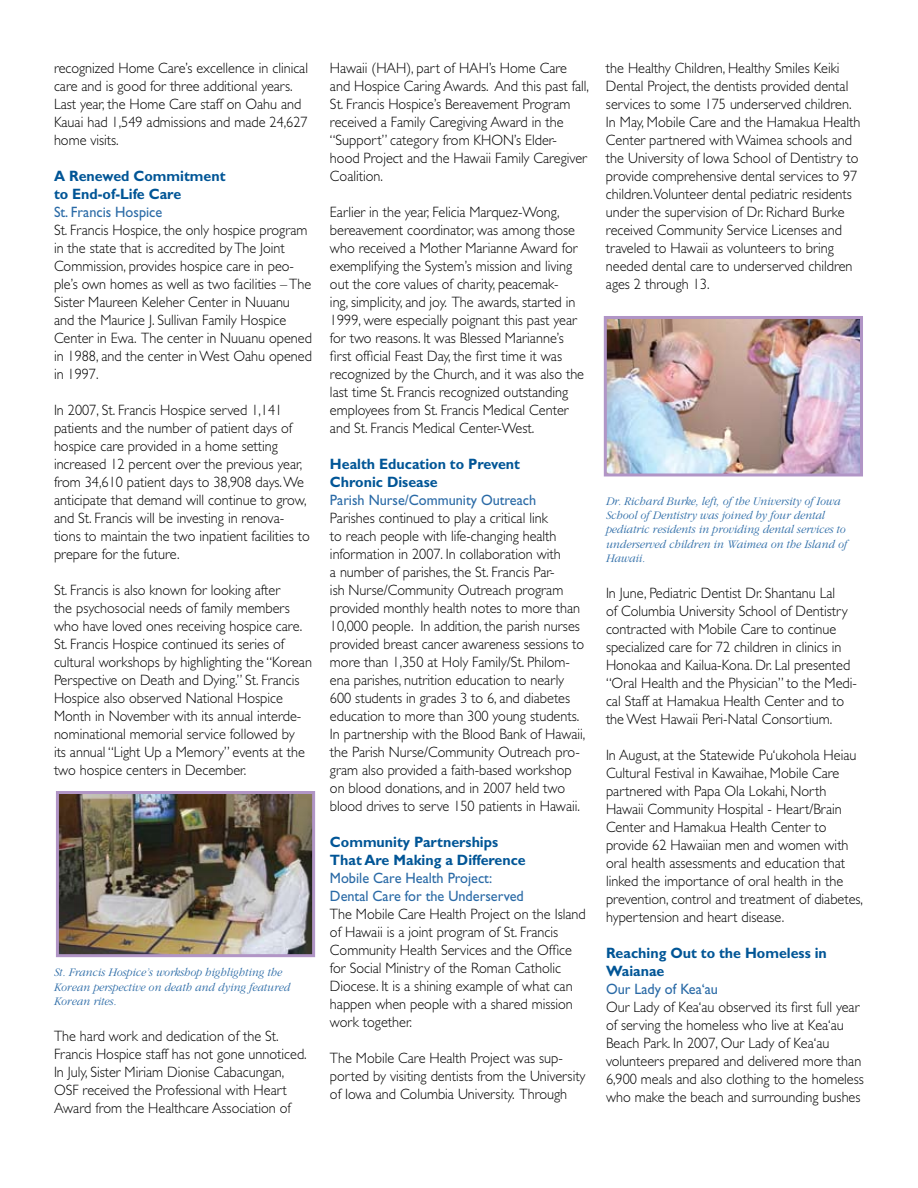
<style>
.page{position:relative;width:918px;height:1188px;background:#fff}
.page>*{position:absolute;margin:0;border:0;box-sizing:border-box;transform-origin:0 0}
.t1{font:300 15px/18px "Gill Sans";color:#000;scale:.95 1}
.t2{font:700 15px/18px "Gill Sans";color:#005596;scale:.95 1}
.t3{font:15px/18px "Gill Sans";color:#2a6aa6;scale:.95 1}
.t4{font:italic 300 12px/14.4px "Garamond";color:#2a6aa6;scale:.95 1}
</style>
<div class="page">
<img style="left:60px;top:795px;width:251px;height:158px">
<div style="left:56px;top:791px;width:259px;height:166px;border:3px solid #b195c6"></div>
<img style="left:608px;top:320px;width:251px;height:152px">
<div style="left:604px;top:316px;width:259px;height:160px;border:3px solid #b195c6"></div>
<p class="t1" style="left:54px;top:59px;width:269px">recognized Home Care’s excellence in clinical care and is good for three additional years.<br>Last year, the Home Care staff on Oahu and Kauai had 1,549 admissions and made 24,627 home visits.</p>
<p class="t2" style="left:54px;top:167px;width:182px">A Renewed Commitment to End-of-Life Care</p>
<p class="t3" style="left:54px;top:203px;width:116px">St. Francis Hospice</p>
<p class="t1" style="left:54px;top:221px;width:273px">St. Francis Hospice, the only hospice program in the state that is accredited by The Joint Commission, provides hospice care in peo&shy;ple’s own homes as well as two facilities – The Sister Maureen Keleher Center in Nuuanu and the Maurice J. Sullivan Family Hospice Center in Ewa. The center in Nuuanu opened in 1988, and the center in West Oahu opened in 1997.</p>
<p class="t1" style="left:54px;top:401px;width:271px">In 2007, St. Francis Hospice served 1,141 patients and the number of patient days of hospice care provided in a home setting increased 12 percent over the previous year, from 34,610 patient days to 38,908 days. We anticipate that demand will continue to grow, and St. Francis will be investing in renova&shy;tions to maintain the two inpatient facilities to prepare for the future.</p>
<p class="t1" style="left:54px;top:581px;width:273px">St. Francis is also known for looking after<br>the psychosocial needs of family members who have loved ones receiving hospice care.<br>St. Francis Hospice continued its series of cultural workshops by highlighting the “Korean Perspective on Death and Dying.” St. Francis Hospice also observed National Hospice Month in November with its annual interde&shy;nominational memorial service followed by<br>its annual “Light Up a Memory” events at the two hospice centers in December.</p>
<p class="t4" style="left:54px;top:966px;width:250px">St. Francis Hospice’s workshop highlighting the<br>Korean perspective on death and dying featured<br>Korean rites.</p>
<p class="t1" style="left:54px;top:1027px;width:268px">The hard work and dedication of the St.<br>Francis Hospice staff has not gone unnoticed.<br>In July, Sister Miriam Dionise Cabacungan, OSF received the Professional with Heart Award from the Healthcare Association of</p>
<p class="t1" style="left:330px;top:59px;width:274px">Hawaii (HAH), part of HAH’s Home Care and Hospice Caring Awards. And this past fall, St. Francis Hospice’s Bereavement Program received a Family Caregiving Award in the “Support” category from KHON’s Elder&shy;hood Project and the Hawaii Family Caregiver Coalition.</p>
<p class="t1" style="left:330px;top:203px;width:269px">Earlier in the year, Felicia Marquez-Wong, bereavement coordinator, was among those who received a Mother Marianne Award for exemplifying the System’s mission and living out the core values of charity, peacemak-<br>ing, simplicity, and joy. The awards, started in 1999, were especially poignant this past year for two reasons. It was Blessed Marianne’s first official Feast Day, the first time it was recognized by the Church, and it was also the last time St. Francis recognized outstanding employees from St. Francis Medical Center and St. Francis Medical Center-West.</p>
<p class="t2" style="left:330px;top:455px;width:201px">Health Education to Prevent<br>Chronic Disease</p>
<p class="t3" style="left:330px;top:491px;width:219px">Parish Nurse/Community Outreach</p>
<p class="t1" style="left:330px;top:509px;width:270px">Parishes continued to play a critical link<br>to reach people with life-changing health information in 2007. In collaboration with<br>a number of parishes, the St. Francis Par-<br>ish Nurse/Community Outreach program provided monthly health notes to more than 10,000 people. In addition, the parish nurses provided breast cancer awareness sessions to more than 1,350 at Holy Family/St. Philom&shy;ena parishes, nutrition education to nearly 600 students in grades 3 to 6, and diabetes education to more than 300 young students.<br>In partnership with the Blood Bank of Hawaii, the Parish Nurse/Community Outreach pro&shy;gram also provided a faith-based workshop on blood donations, and in 2007 held two blood drives to serve 150 patients in Hawaii.</p>
<p class="t2" style="left:330px;top:833px;width:208px">Community Partnerships<br>That Are Making a Difference</p>
<p class="t3" style="left:330px;top:869px;width:206px">Mobile Care Health Project:<br>Dental Care for the Underserved</p>
<p class="t1" style="left:330px;top:905px;width:271px">The Mobile Care Health Project on the Island of Hawaii is a joint program of St. Francis Community Health Services and the Office for Social Ministry of the Roman Catholic Diocese. It is a shining example of what can happen when people with a shared mission work together.</p>
<p class="t1" style="left:330px;top:1049px;width:271px">The Mobile Care Health Project was sup&shy;ported by visiting dentists from the University of Iowa and Columbia University. Through</p>
<p class="t1" style="left:606px;top:59px;width:269px">the Healthy Children, Healthy Smiles Keiki Dental Project, the dentists provided dental services to some 175 underserved children.<br>In May, Mobile Care and the Hamakua Health Center partnered with Waimea schools and the University of Iowa School of Dentistry to provide comprehensive dental services to 97 children.Volunteer dental pediatric residents under the supervision of Dr. Richard Burke received Community Service Licenses and traveled to Hawaii as volunteers to bring needed dental care to underserved children ages 2 through 13.</p>
<p class="t4" style="left:606px;top:494px;width:255px">Dr. Richard Burke, left, of the University of Iowa School of Dentistry was joined by four dental pediatric residents in providing dental services to underserved children in Waimea on the Island of Hawaii.</p>
<p class="t1" style="left:606px;top:584px;width:266px">In June, Pediatric Dentist Dr. Shantanu Lal<br>of Columbia University School of Dentistry contracted with Mobile Care to continue specialized care for 72 children in clinics in Honokaa and Kailua-Kona. Dr. Lal presented “Oral Health and the Physician” to the Medi&shy;cal Staff at Hamakua Health Center and to the West Hawaii Peri-Natal Consortium.</p>
<p class="t1" style="left:606px;top:746px;width:272px">In August, at the Statewide Pu‘ukohola Heiau Cultural Festival in Kawaihae, Mobile Care partnered with Papa Ola Lokahi, North Hawaii Community Hospital - Heart/Brain Center and Hamakua Health Center to provide 62 Hawaiian men and women with oral health assessments and education that linked the importance of oral health in the prevention, control and treatment of diabetes, hypertension and heart disease.</p>
<p class="t2" style="left:606px;top:944px;width:234px">Reaching Out to the Homeless in<br>Waianae</p>
<p class="t3" style="left:606px;top:980px;width:120px">Our Lady of Kea‘au</p>
<p class="t1" style="left:606px;top:998px;width:273px">Our Lady of Kea‘au observed its first full year of serving the homeless who live at Kea‘au Beach Park. In 2007, Our Lady of Kea‘au volunteers prepared and delivered more than 6,900 meals and also clothing to the homeless who make the beach and surrounding bushes</p>
</div>
